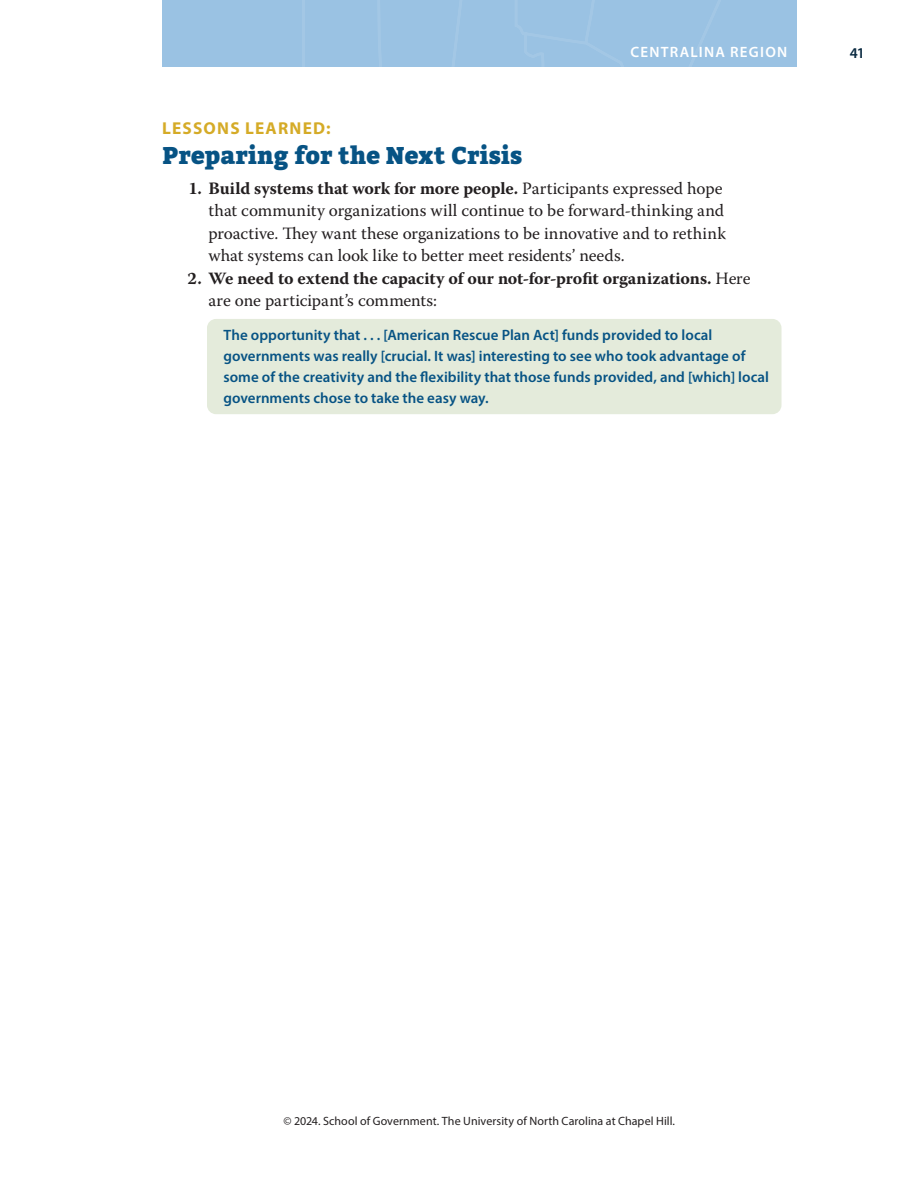
<style>
.page{position:relative;width:918px;height:1188px;background:#fff}
.page>*{position:absolute;margin:0;border:0;box-sizing:border-box;transform-origin:0 0}
.RS_A_head_-_stacked{font:900 24px "Bitter";letter-spacing:.005em;color:#075384}
.t1{font:17.25px/22.5px "Warnock Pro";color:#231f20}
.t2{font:700 17.25px/22.5px "Warnock Pro";letter-spacing:-.01em;color:#231f20}
.RS_A_head_-_stacked-2{font:700 17.25px "Myriad Pro";letter-spacing:.07em;color:#d5ab27}
.Pull_Quote_in_Numbered_List{font:600 15px/21px "Myriad Pro";color:#075384}
.t3{font:600 15px "Myriad Pro";letter-spacing:.08em;color:#fff}
.t4{font:600 15px "Myriad Pro";color:#092940}
.t5{font:12px "Myriad Pro";letter-spacing:.005em;color:#231f20}
.s1{font-weight:700}
.s2{font-weight:400}
</style>
<div class="page">
<div style="left:162px;top:0;width:634px;height:67px;background:#9ac2e3"></div>
<div style="left:207px;top:319px;width:575px;height:95px;background:#e4ebdb;border-radius:9px"></div>
<p class="t3" style="left:630px;top:42px;width:21px">Central</p>
<p class="t3" style="left:699px;top:42px;width:60px">ina REGIO</p>
<p class="t3" style="left:777px;top:42px;width:12px">N</p>
<p class="RS_A_head_-_stacked-2" style="left:162px;top:117px;width:170px">LESSONS LEARNED:</p>
<p class="RS_A_head_-_stacked" style="left:162px;top:142px;width:362px">Preparing for the Next Crisis</p>
<p class="t1" style="left:208px;top:176px;width:519px;text-indent:-20px"><span class="s1">1. Build systems that work for more people.</span> Participants expressed hope that community organizations will continue to be forward-thinking and proactive. They want these organizations to be innovative and to rethink what systems can look like to better meet residents’ needs.</p>
<p class="t2" style="left:208px;top:266px;width:544px;text-indent:-21px">2. We need to extend the capacity of our not-for-profit organizations. <span class="s2">Here are one participant’s comments:</span></p>
<p class="Pull_Quote_in_Numbered_List" style="left:224px;top:324px;width:547px">The opportunity that . . . [American Rescue Plan Act] funds provided to local governments was really [crucial. It was] interesting to see who took advantage of some of the creativity and the flexibility that those funds provided, and [which] local governments chose to take the easy way.</p>
<p class="t4" style="left:850px;top:43px;width:17px">41</p>
<p class="t5" style="left:283px;top:1114px;width:393px">© 2024. School of Government. The University of North Carolina at Chapel Hill.</p>
</div>
